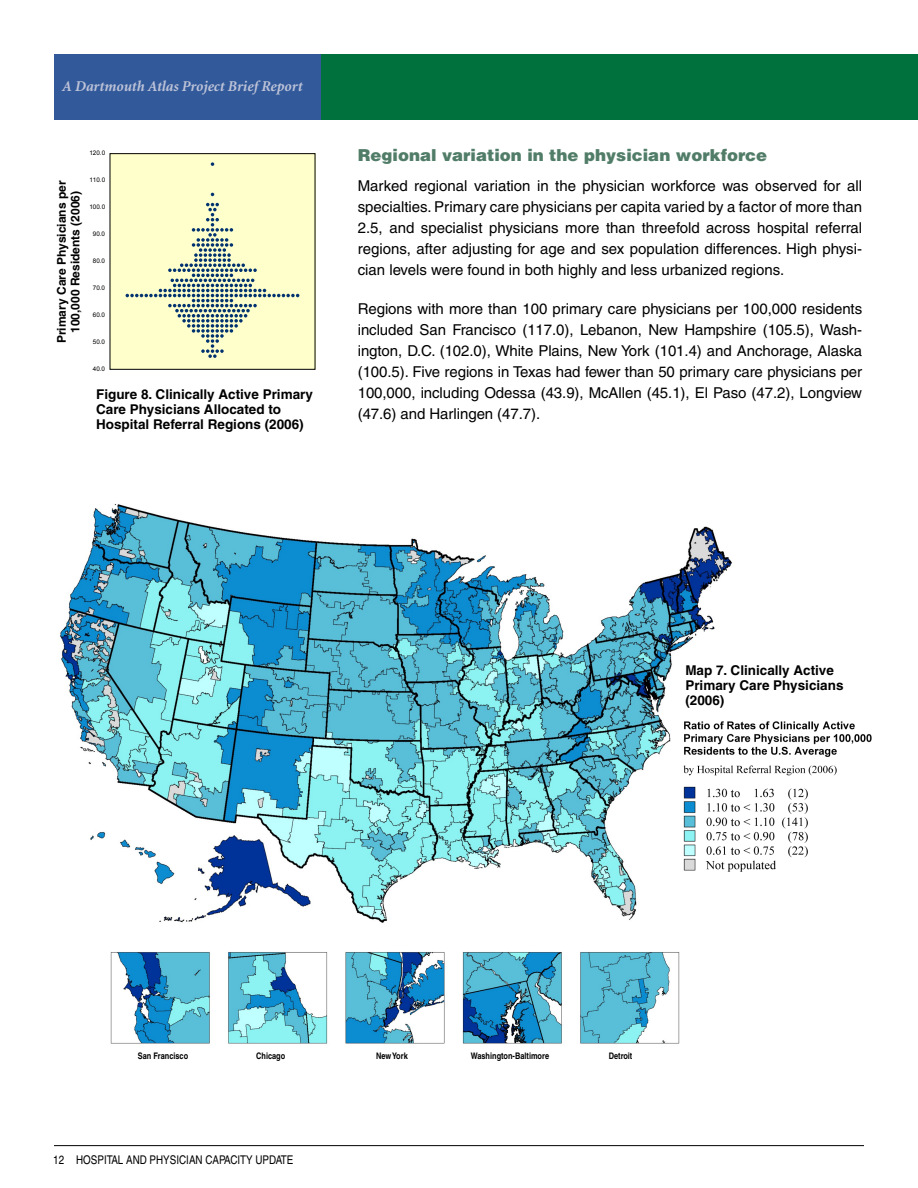
<style>
.page{position:relative;width:918px;height:1188px;background:#fff}
.page>*{position:absolute;margin:0;border:0;box-sizing:border-box;transform-origin:0 0}
.Subhead_1{font:900 16.5px "Helvetica";color:#517d68}
.t1{font:15px/21px "Helvetica";letter-spacing:-.005em;color:#000;text-align:justify}
.t2{font:italic 700 15px "Minion";letter-spacing:-.005em;color:#bdc3d8}
.Figure_Title{font:700 13.5px/15px "Helvetica";color:#000}
.Map_Title{font:700 13.5px/15px "Helvetica";color:#000}
.Y_Axis{font:700 12px/13.5px "Helvetica";color:#000;text-align:center}
.t3{font:condensed 12px "Helvetica";color:#000}
.Table_Reversed_Text{font:700 condensed 9px "Helvetica";color:#000}
.t4{font:6.3px "Arial";color:#000}
</style>
<div class="page">
<div style="left:54px;top:54px;width:864px;height:65px;background:#00703c"></div>
<div style="left:54px;top:54px;width:266px;height:66px;background:#32599a"></div>
<hr style="left:54px;top:1145px;width:810px;height:1px;background:#000">
<img style="left:110px;top:952px;width:569px;height:92px">
<img style="left:59px;top:504px;width:673px;height:419px">
<img style="left:673px;top:707px;width:199px;height:184px">
<div style="left:110px;top:154px;width:205px;height:215px;background:#ffc"></div>
<svg style="left:126px;top:203px;width:173px;height:155px"></svg>
<svg style="left:211px;top:162px;width:3px;height:4px"></svg>
<p class="t2" style="left:62px;top:79px;width:242px">A Dartmouth Atlas Project Brief Report</p>
<p class="t4" style="left:89px;top:149px;width:17px">120.0</p>
<p class="Y_Axis" style="left:55px;top:343px;width:164px;rotate:-90deg">Primary Care Physicians per<br>100,000 Residents (2006)</p>
<p class="t4" style="left:89px;top:176px;width:17px">110.0</p>
<p class="t4" style="left:89px;top:203px;width:17px">100.0</p>
<p class="t4" style="left:93px;top:230px;width:14px">90.0</p>
<p class="t4" style="left:93px;top:257px;width:14px">80.0</p>
<p class="t4" style="left:93px;top:284px;width:14px">70.0</p>
<p class="t4" style="left:93px;top:311px;width:14px">60.0</p>
<p class="t4" style="left:93px;top:338px;width:14px">50.0</p>
<p class="t4" style="left:93px;top:365px;width:14px">40.0</p>
<p class="Figure_Title" style="left:96px;top:387px;width:218px">Figure 8. Clinically Active Primary<br>Care Physicians Allocated to<br>Hospital Referral Regions (2006)</p>
<p class="Subhead_1" style="left:358px;top:144px;width:411px">Regional variation in the physician workforce</p>
<p class="t1" style="left:358px;top:175px;width:506px">Marked regional variation in the physician workforce was observed for all specialties. Primary care physicians per capita varied by a factor of more than 2.5, and specialist physicians more than threefold across hospital referral regions, after adjusting for age and sex population differences. High physi&shy;cian levels were found in both highly and less urbanized regions.</p>
<p class="t1" style="left:358px;top:298px;width:506px">Regions with more than 100 primary care physicians per 100,000 residents included San Francisco (117.0), Lebanon, New Hampshire (105.5), Wash&shy;ington, D.C. (102.0), White Plains, New York (101.4) and Anchorage, Alaska (100.5). Five regions in Texas had fewer than 50 primary care physicians per 100,000, including Odessa (43.9), McAllen (45.1), El Paso (47.2), Longview (47.6) and Harlingen (47.7).</p>
<p class="Map_Title" style="left:685px;top:662px;width:160px">Map 7. Clinically Active<br>Primary Care Physicians (2006)</p>
<p class="Table_Reversed_Text" style="left:138px;top:1050px;width:52px">San Francisco</p>
<p class="Table_Reversed_Text" style="left:256px;top:1050px;width:31px">Chicago</p>
<p class="Table_Reversed_Text" style="left:376px;top:1050px;width:33px">New York</p>
<p class="Table_Reversed_Text" style="left:471px;top:1050px;width:80px">Washington-Baltimore</p>
<p class="Table_Reversed_Text" style="left:609px;top:1050px;width:25px">Detroit</p>
<p class="t3" style="left:53px;top:1153px;width:242px">12 HOSPITAL AND PHYSICIAN CAPACITY UPDATE</p>
</div>
